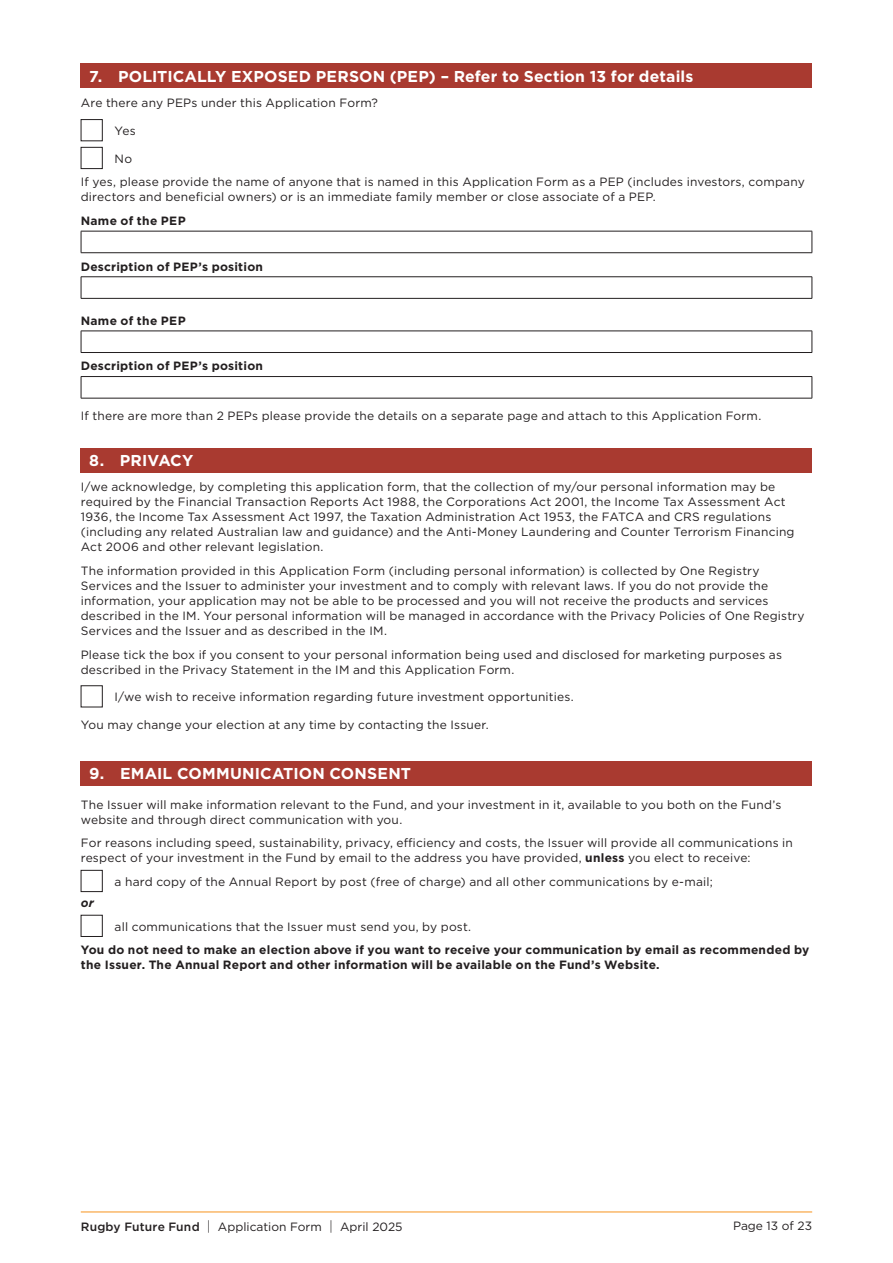
<style>
.page{position:relative;width:893px;height:1263px;background:#fff}
.page>*{position:absolute;margin:0;border:0;box-sizing:border-box;transform-origin:0 0}
.t1{font:700 15.75px "Gotham";letter-spacing:.01em;color:#fff}
.t2{font:12px/15px "Gotham";letter-spacing:.015em;color:#231f20}
.t3{font:700 12px/15px "Gotham";letter-spacing:.02em;color:#231f20}
.t4{font:italic 700 12px "Gotham";color:#231f20}
.s1{font-weight:700}
.s2{font-weight:500}
.s3{font-weight:300;font-size:13.5px}
</style>
<div class="page">
<hr style="left:81px;top:1211px;width:731px;height:1px;background:#f7931d">
<div style="left:81px;top:64px;width:731px;height:24px;background:#a93a30"></div>
<div style="left:81px;top:119px;width:22px;height:22px;border:1px solid #231f20"></div>
<div style="left:81px;top:147px;width:22px;height:22px;border:1px solid #231f20"></div>
<hr style="left:81px;top:231px;width:731px;height:1px;background:#231f20">
<svg style="left:81px;top:231px;width:1px;height:21px"></svg>
<svg style="left:812px;top:231px;width:1px;height:21px"></svg>
<hr style="left:81px;top:252px;width:731px;height:1px;background:#231f20">
<hr style="left:81px;top:276px;width:731px;height:1px;background:#231f20">
<svg style="left:81px;top:277px;width:1px;height:21px"></svg>
<svg style="left:812px;top:277px;width:1px;height:21px"></svg>
<hr style="left:81px;top:298px;width:731px;height:1px;background:#231f20">
<hr style="left:81px;top:331px;width:731px;height:1px;background:#231f20">
<svg style="left:81px;top:331px;width:1px;height:21px"></svg>
<svg style="left:812px;top:331px;width:1px;height:21px"></svg>
<hr style="left:81px;top:352px;width:731px;height:1px;background:#231f20">
<hr style="left:81px;top:376px;width:731px;height:1px;background:#231f20">
<svg style="left:81px;top:377px;width:1px;height:21px"></svg>
<svg style="left:812px;top:377px;width:1px;height:21px"></svg>
<hr style="left:81px;top:398px;width:731px;height:1px;background:#231f20">
<div style="left:81px;top:448px;width:731px;height:24px;background:#a93a30"></div>
<div style="left:81px;top:685px;width:22px;height:22px;border:1px solid #231f20"></div>
<div style="left:81px;top:761px;width:731px;height:24px;background:#a93a30"></div>
<div style="left:81px;top:870px;width:22px;height:22px;border:1px solid #231f20"></div>
<div style="left:81px;top:915px;width:22px;height:22px;border:1px solid #231f20"></div>
<h1 class="t1" style="left:89px;top:66px;width:605px">7. POLITICALLY EXPOSED PERSON (PEP) – Refer to Section 13 for details</h1>
<p class="t2" style="left:81px;top:95px;width:299px">Are there any PEPs under this Application Form?</p>
<p class="t2" style="left:115px;top:123px;width:23px">Yes</p>
<p class="t2" style="left:81px;top:147px;width:725px;line-height:23.5px;text-indent:34px">No<br>If yes, please provide the name of anyone that is named in this Application Form as a PEP (includes investors, company</p>
<p class="t2" style="left:81px;top:189px;width:576px">directors and beneficial owners) or is an immediate family member or close associate of a PEP.</p>
<p class="t3" style="left:81px;top:213px;width:106px">Name of the PEP</p>
<p class="t3" style="left:81px;top:259px;width:184px">Description of PEP’s position</p>
<p class="t3" style="left:81px;top:313px;width:106px">Name of the PEP</p>
<p class="t3" style="left:81px;top:358px;width:184px">Description of PEP’s position</p>
<p class="t2" style="left:81px;top:408px;width:682px">If there are more than 2 PEPs please provide the details on a separate page and attach to this Application Form.</p>
<h1 class="t1" style="left:89px;top:450px;width:106px">8. PRIVACY</h1>
<p class="t2" style="left:81px;top:479px;width:715px">I/we acknowledge, by completing this application form, that the collection of my/our personal information may be required by the Financial Transaction Reports Act 1988, the Corporations Act 2001, the Income Tax Assessment Act 1936, the Income Tax Assessment Act 1997, the Taxation Administration Act 1953, the FATCA and CRS regulations (including any related Australian law and guidance) and the Anti-Money Laundering and Counter Terrorism Financing Act 2006 and other relevant legislation.</p>
<p class="t2" style="left:81px;top:563px;width:725px">The information provided in this Application Form (including personal information) is collected by One Registry Services and the Issuer to administer your investment and to comply with relevant laws. If you do not provide the information, your application may not be able to be processed and you will not receive the products and services described in the IM. Your personal information will be managed in accordance with the Privacy Policies of One Registry Services and the Issuer and as described in the IM.</p>
<p class="t2" style="left:81px;top:646px;width:703px">Please tick the box if you consent to your personal information being used and disclosed for marketing purposes as described in the Privacy Statement in the IM and this Application Form.</p>
<p class="t2" style="left:115px;top:689px;width:461px">I/we wish to receive information regarding future investment opportunities.</p>
<p class="t2" style="left:81px;top:717px;width:409px">You may change your election at any time by contacting the Issuer.</p>
<h1 class="t1" style="left:89px;top:763px;width:323px">9. EMAIL COMMUNICATION CONSENT</h1>
<p class="t2" style="left:81px;top:797px;width:702px">The Issuer will make information relevant to the Fund, and your investment in it, available to you both on the Fund’s website and through direct communication with you.</p>
<p class="t2" style="left:81px;top:835px;width:714px">For reasons including speed, sustainability, privacy, efficiency and costs, the Issuer will provide all communications in respect of your investment in the Fund by email to the address you have provided, <span class="s1">unless</span> you elect to receive:</p>
<p class="t2" style="left:115px;top:874px;width:600px">a hard copy of the Annual Report by post (free of charge) and all other communications by e-mail;</p>
<p class="t4" style="left:81px;top:895px;width:15px">or</p>
<p class="t2" style="left:115px;top:919px;width:358px">all communications that the Issuer must send you, by post.</p>
<p class="t3" style="left:81px;top:942px;width:730px">You do not need to make an election above if you want to receive your communication by email as recommended by the Issuer. The Annual Report and other information will be available on the Fund’s Website.</p>
<p class="t2" style="left:81px;top:1219px;width:323px"><span class="s2">Rugby Future Fund</span> <span class="s3">|</span> Application Form <span class="s3">|</span> April 2025</p>
<p class="t2" style="left:733px;top:1218px;width:81px">Page 13 of 23</p>
</div>
